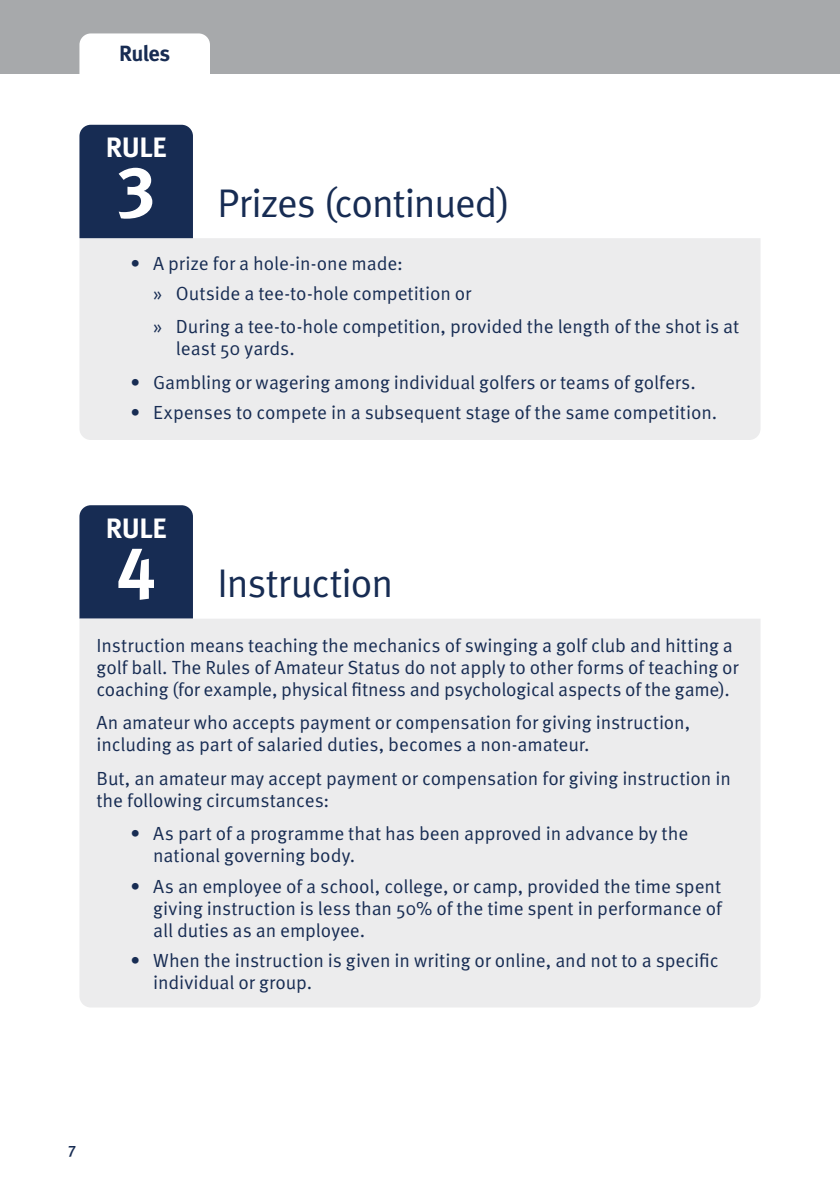
<style>
.page{position:relative;width:840px;height:1191px;background:#fff}
.page>*{position:absolute;margin:0;border:0;box-sizing:border-box;transform-origin:0 0}
.t1{font:40px "Meta Normal LF";letter-spacing:-.025em;color:#172c53}
.t2{font:700 28px "Meta Pro";letter-spacing:-.015em;color:#fff}
.t3{font:700 22px "Meta Pro";letter-spacing:-.03em;color:#172c53}
.t4{font:19px/22px "Meta Pro Norm";letter-spacing:-.005em;color:#172c53}
.t5{font:500 16px "Meta Pro";color:#172c53}
.s1{font-family:"Meta Pro";font-weight:700;font-size:72px;color:#fff}
.s2{font-family:"Meta Normal LF"}
</style>
<div class="page">
<div style="left:0;top:0;width:839px;height:74px;background:#a7a9ab"></div>
<div style="left:79px;top:33px;width:131px;height:41px;background:#fff"></div>
<div style="left:79px;top:238px;width:681px;height:202px;background:#ececed"></div>
<div style="left:79px;top:125px;width:114px;height:113px;background:#172c53"></div>
<div style="left:79px;top:505px;width:114px;height:113px;background:#172c53"></div>
<div style="left:79px;top:618px;width:681px;height:389px;background:#ececed"></div>
<p class="t3" style="left:119px;top:36px;width:53px">Rules</p>
<h2 class="t2" style="left:106px;top:126px;width:62px">RULE</h2>
<h1 class="t1" style="left:117px;top:180px;width:394px"><span class="s1">3</span> Prizes (continued)</h1>
<p class="t4" style="left:153px;top:246px;width:319px;line-height:30.6px;text-indent:-23px"><span class="s2">•</span> A prize for a hole-in-one made:<br><span class="s2">»</span> Outside a tee-to-hole competition or</p>
<p class="t4" style="left:176px;top:314px;width:564px;text-indent:-23px"><span class="s2">»</span> During a tee-to-hole competition, provided the length of the shot is at least 50 yards.</p>
<p class="t4" style="left:130px;top:370px;width:566px"><span class="s2">•</span> Gambling or wagering among individual golfers or teams of golfers.</p>
<p class="t4" style="left:130px;top:400px;width:588px"><span class="s2">•</span> Expenses to compete in a subsequent stage of the same competition.</p>
<h2 class="t2" style="left:106px;top:506px;width:62px">RULE</h2>
<h1 class="t1" style="left:116px;top:560px;width:278px"><span class="s1">4</span> Instruction</h1>
<p class="t4" style="left:96px;top:633px;width:643px">Instruction means teaching the mechanics of swinging a golf club and hitting a golf ball. The Rules of Amateur Status do not apply to other forms of teaching or coaching (for example, physical fitness and psychological aspects of the game).</p>
<p class="t4" style="left:96px;top:710px;width:595px">An amateur who accepts payment or compensation for giving instruction, including as part of salaried duties, becomes a non-amateur.</p>
<p class="t4" style="left:96px;top:766px;width:635px">But, an amateur may accept payment or compensation for giving instruction in the following circumstances:</p>
<p class="t4" style="left:153px;top:821px;width:536px;text-indent:-23px"><span class="s2">•</span> As part of a programme that has been approved in advance by the national governing body.</p>
<p class="t4" style="left:153px;top:873px;width:569px;text-align:justify;text-indent:-23px"><span class="s2">•</span> As an employee of a school, college, or camp, provided the time spent giving instruction is less than 50% of the time spent in performance of all duties as an employee.</p>
<p class="t4" style="left:153px;top:948px;width:566px;text-indent:-23px"><span class="s2">•</span> When the instruction is given in writing or online, and not to a specific individual or group.</p>
<p class="t5" style="left:68px;top:1135px;width:10px">7</p>
</div>
